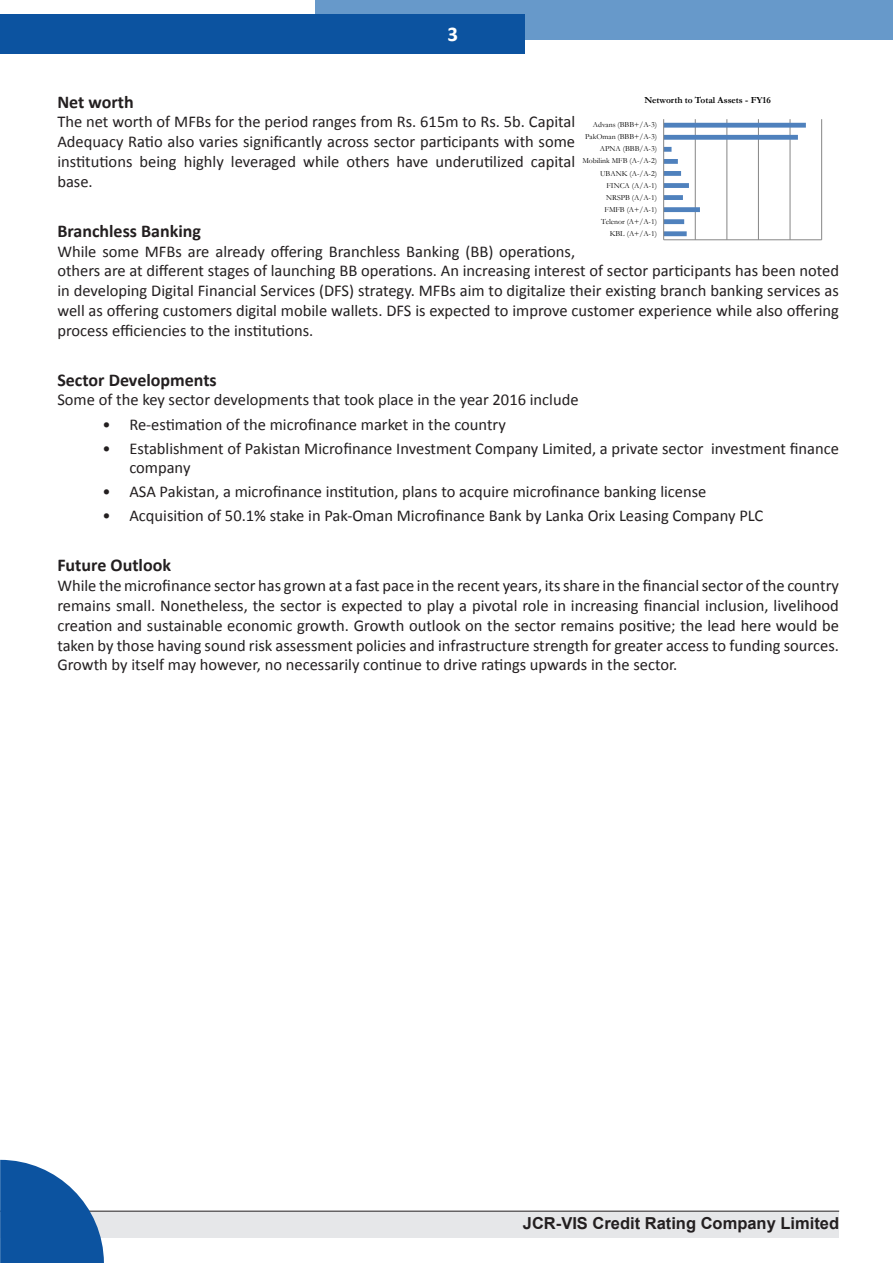
<style>
.page{position:relative;width:893px;height:1263px;background:#fff}
.page>*{position:absolute;margin:0;border:0;box-sizing:border-box;transform-origin:0 0}
.t1{font:700 21px "Calibri";color:#fff}
.t2{font:700 18px "Calibri";color:#231f20}
.t3{font:16.5px/19.8px "Calibri";color:#231f20;text-align:justify}
.t4{font:700 16.5px "Arial";color:#231f20}
.t5{font:700 9.3px "Garamond";color:#000}
.t6{font:7.8px "Garamond";color:#000}
</style>
<div class="page">
<div style="left:0;top:1210px;width:839px;height:27px;background:#e6e7e9"></div>
<hr style="left:0;top:1211px;width:839px;height:1px;background:#231f20">
<svg style="left:0;top:1160px;width:104px;height:103px"></svg>
<div style="left:315px;top:0;width:578px;height:40px;background:#6799ca"></div>
<div style="left:1px;top:14px;width:524px;height:40px;background:#0c53a0"></div>
<hr style="left:695px;top:119px;width:1px;height:121px;background:#868686">
<hr style="left:727px;top:119px;width:1px;height:121px;background:#868686">
<hr style="left:758px;top:119px;width:1px;height:121px;background:#868686">
<hr style="left:790px;top:119px;width:1px;height:121px;background:#868686">
<hr style="left:821px;top:119px;width:1px;height:121px;background:#868686">
<svg style="left:664px;top:123px;width:142px;height:113px"></svg>
<hr style="left:664px;top:240px;width:158px;height:1px;background:#868686">
<hr style="left:663px;top:119px;width:1px;height:121px;background:#868686">
<p class="t1" style="left:447px;top:21px;width:12px">3</p>
<p class="t2" style="left:57px;top:90px;width:78px">Net worth</p>
<p class="t3" style="left:57px;top:112px;width:519px">The net worth of MFBs for the period ranges from Rs. 615m to Rs. 5b. Capital Adequacy Ratio also varies significantly across sector participants with some institutions being highly leveraged while others have underutilized capital base.</p>
<p class="t2" style="left:57px;top:219px;width:145px">Branchless Banking</p>
<p class="t3" style="left:57px;top:241px;width:783px;text-align:left">While some MFBs are already offering Branchless Banking (BB) operations,<br>others are at different stages of launching BB operations. An increasing interest of sector participants has been noted in developing Digital Financial Services (DFS) strategy. MFBs aim to digitalize their existing branch banking services as well as offering customers digital mobile wallets. DFS is expected to improve customer experience while also offering process efficiencies to the institutions.</p>
<p class="t2" style="left:57px;top:368px;width:161px">Sector Developments</p>
<p class="t3" style="left:57px;top:390px;width:523px">Some of the key sector developments that took place in the year 2016 include</p>
<p class="t3" style="left:102px;top:414px;width:405px">• Re-estimation of the microfinance market in the country</p>
<p class="t3" style="left:129px;top:438px;width:711px;text-indent:-27px">• Establishment of Pakistan Microfinance Investment Company Limited, a private sector investment finance company</p>
<p class="t3" style="left:102px;top:482px;width:606px">• ASA Pakistan, a microfinance institution, plans to acquire microfinance banking license</p>
<p class="t3" style="left:102px;top:506px;width:662px">• Acquisition of 50.1% stake in Pak-Oman Microfinance Bank by Lanka Orix Leasing Company PLC</p>
<p class="t2" style="left:57px;top:554px;width:115px">Future Outlook</p>
<p class="t3" style="left:57px;top:576px;width:783px">While the microfinance sector has grown at a fast pace in the recent years, its share in the financial sector of the country remains small. Nonetheless, the sector is expected to play a pivotal role in increasing financial inclusion, livelihood creation and sustainable economic growth. Growth outlook on the sector remains positive; the lead here would be taken by those having sound risk assessment policies and infrastructure strength for greater access to funding sources.<br>Growth by itself may however, no necessarily continue to drive ratings upwards in the sector.</p>
<p class="t5" style="left:644px;top:93px;width:128px">Networth to Total Assets - FY16</p>
<p class="t6" style="left:593px;top:120px;width:66px">Advans (BBB+/A-3)</p>
<p class="t6" style="left:585px;top:132px;width:73px">PakOman (BBB+/A-3)</p>
<p class="t6" style="left:600px;top:144px;width:59px">APNA (BBB/A-3)</p>
<p class="t6" style="left:582px;top:156px;width:76px">Mobilink MFB (A-/A-2)</p>
<p class="t6" style="left:600px;top:168px;width:58px">UBANK (A-/A-2)</p>
<p class="t6" style="left:606px;top:180px;width:52px">FINCA (A/A-1)</p>
<p class="t6" style="left:606px;top:192px;width:52px">NRSPB (A/A-1)</p>
<p class="t6" style="left:605px;top:204px;width:54px">FMFB (A+/A-1)</p>
<p class="t6" style="left:601px;top:216px;width:57px">Telenor (A+/A-1)</p>
<p class="t6" style="left:610px;top:228px;width:49px">KBL (A+/A-1)</p>
<p class="t4" style="left:523px;top:1212px;width:318px">JCR-VIS Credit Rating Company Limited</p>
</div>
